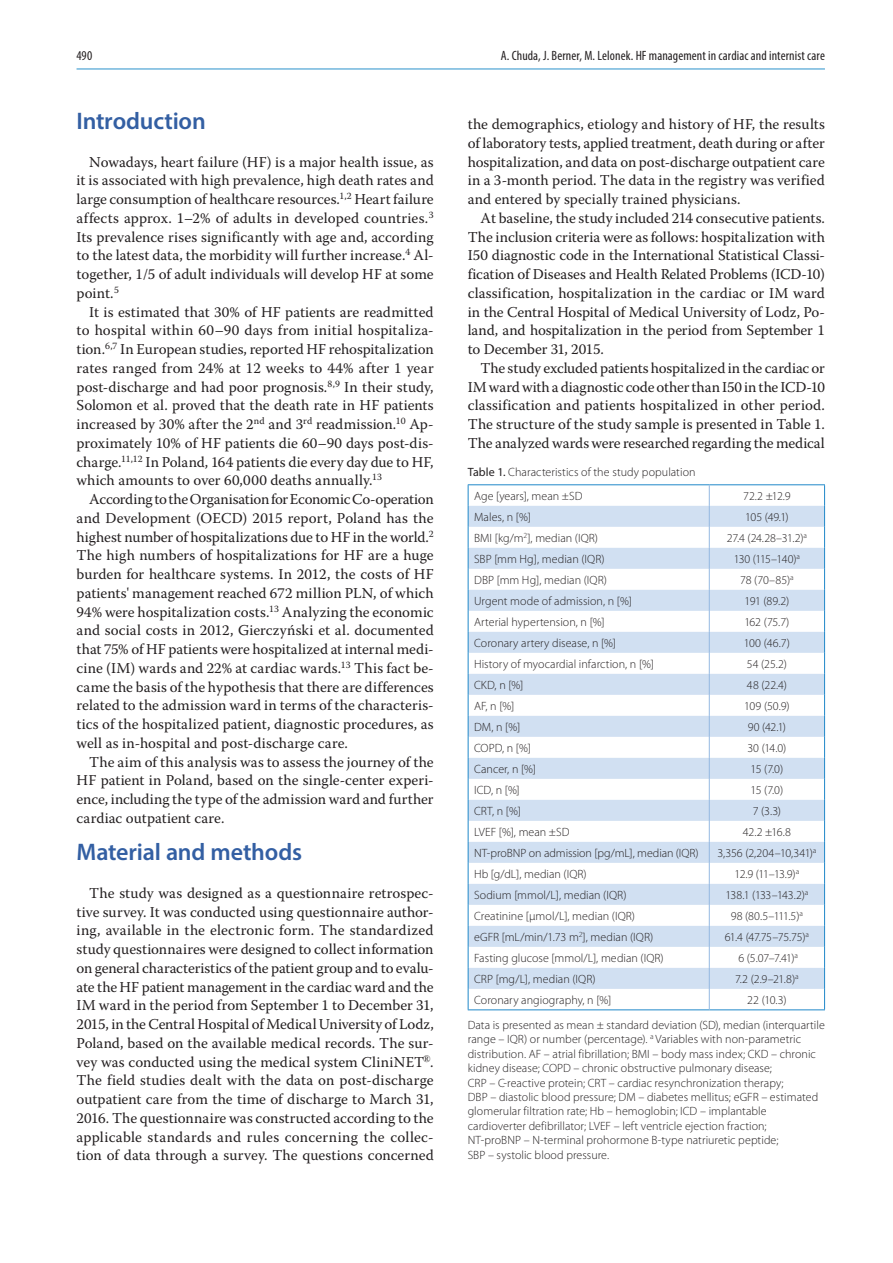
<style>
.page{position:relative;width:893px;height:1263px;background:#fff}
.page>*{position:absolute;margin:0;border:0;box-sizing:border-box;transform-origin:0 0}
.Nagłówek_I_st{font:600 24px "Myriad Pro";letter-spacing:-.005em;color:#335fa3}
.Tekst_główny{font:15px/18.8px "Warnock Pro";color:#231f20;text-align:justify}
.Pagina{font:condensed 13.5px "Myriad Pro";letter-spacing:.005em;color:#231f20}
.Podpis_tabeli{font:300 12px/14.4px "Myriad Pro";letter-spacing:.005em;color:#231f20}
.Boczek{font:300 12px "Myriad Pro";letter-spacing:.005em;color:#231f20}
.Komórka{font:300 12px "Myriad Pro";letter-spacing:-.025em;color:#231f20}
.Tytuł_tabeli{font:300 12px "Myriad Pro";letter-spacing:.01em;color:#231f20}
.Komórka-2{font:300 12px "Myriad Pro";letter-spacing:-.005em;color:#231f20}
.Komórka-3{font:300 12px "Myriad Pro";letter-spacing:-.055em;color:#231f20}
.s1{font-weight:400}
</style>
<div class="page">
<hr style="left:77px;top:68px;width:748px;height:2px;background:#71b6dd">
<svg style="left:469px;top:506px;width:355px;height:483px;fill:#d6e3f3"></svg>
<hr style="left:468px;top:484px;width:241px;height:1px;background:#2088c9">
<hr style="left:709px;top:484px;width:116px;height:1px;background:#2088c9">
<svg style="left:468px;top:485px;width:1px;height:524px"></svg>
<svg style="left:824px;top:485px;width:1px;height:524px"></svg>
<hr style="left:468px;top:1009px;width:241px;height:1px;background:#2088c9">
<hr style="left:709px;top:1009px;width:116px;height:1px;background:#2088c9">
<svg style="left:709px;top:485px;width:1px;height:524px"></svg>
<p class="Pagina" style="left:77px;top:47px;width:17px">490</p>
<p class="Pagina" style="left:501px;top:47px;width:326px">A. Chuda, J. Berner, M. Lelonek. HF management in cardiac and internist care</p>
<p class="Nagłówek_I_st" style="left:77px;top:106px;width:131px">Introduction</p>
<p class="Tekst_główny" style="left:77px;top:152px;width:359px;text-indent:13px">Nowadays, heart failure (HF) is a major health issue, as it is associated with high prevalence, high death rates and large consumption of healthcare resources.<sup>1,2</sup> Heart failure affects approx. 1–2% of adults in developed countries.<sup>3<br></sup>Its prevalence rises significantly with age and, according to the latest data, the morbidity will further increase.<sup>4</sup> Al&shy;together, 1/5 of adult individuals will develop HF at some point.<sup>5</sup></p>
<p class="Tekst_główny" style="left:77px;top:302px;width:359px;text-indent:13px">It is estimated that 30% of HF patients are readmitted to hospital within 60–90 days from initial hospitaliza&shy;tion.<sup>6,7</sup> In European studies, reported HF rehospitalization rates ranged from 24% at 12 weeks to 44% after 1 year post-discharge and had poor prognosis.<sup>8,9</sup> In their study, Solomon et al. proved that the death rate in HF patients increased by 30% after the 2<sup>nd</sup> and 3<sup>rd</sup> readmission.<sup>10</sup> Ap&shy;proximately 10% of HF patients die 60–90 days post-dis&shy;charge.<sup>11,12</sup> In Poland, 164 patients die every day due to HF, which amounts to over 60,000 deaths annually.<sup>13</sup></p>
<p class="Tekst_główny" style="left:77px;top:489px;width:359px;text-indent:13px">According to the Organisation for Economic Co-operation and Development (OECD) 2015 report, Poland has the highest number of hospitalizations due to HF in the world.<sup>2<br></sup>The high numbers of hospitalizations for HF are a huge burden for healthcare systems. In 2012, the costs of HF patients' management reached 672 million PLN, of which 94% were hospitalization costs.<sup>13</sup> Analyzing the economic and social costs in 2012, Gierczyński et al. documented that 75% of HF patients were hospitalized at internal medi&shy;cine (IM) wards and 22% at cardiac wards.<sup>13</sup> This fact be&shy;came the basis of the hypothesis that there are differences related to the admission ward in terms of the characteris&shy;tics of the hospitalized patient, diagnostic procedures, as well as in-hospital and post-discharge care.</p>
<p class="Tekst_główny" style="left:77px;top:752px;width:359px;text-indent:13px">The aim of this analysis was to assess the journey of the HF patient in Poland, based on the single-center experi&shy;ence, including the type of the admission ward and further cardiac outpatient care.</p>
<p class="Nagłówek_I_st" style="left:77px;top:837px;width:227px">Material and methods</p>
<p class="Tekst_główny" style="left:77px;top:883px;width:359px;text-indent:13px">The study was designed as a questionnaire retrospec&shy;tive survey. It was conducted using questionnaire author&shy;ing, available in the electronic form. The standardized study questionnaires were designed to collect information on general characteristics of the patient group and to evalu&shy;ate the HF patient management in the cardiac ward and the IM ward in the period from September 1 to December 31, 2015, in the Central Hospital of Medical University of Lodz, Poland, based on the available medical records. The sur&shy;vey was conducted using the medical system CliniNET<sup>®</sup>.<br>The field studies dealt with the data on post-discharge outpatient care from the time of discharge to March 31, 2016. The questionnaire was constructed according to the applicable standards and rules concerning the collec&shy;tion of data through a survey. The questions concerned</p>
<p class="Tekst_główny" style="left:468px;top:114px;width:359px">the demographics, etiology and history of HF, the results of laboratory tests, applied treatment, death during or after hospitalization, and data on post-discharge outpatient care in a 3-month period. The data in the registry was verified and entered by specially trained physicians.</p>
<p class="Tekst_główny" style="left:468px;top:208px;width:359px;text-indent:13px">At baseline, the study included 214 consecutive patients.<br>The inclusion criteria were as follows: hospitalization with I50 diagnostic code in the International Statistical Classi&shy;fication of Diseases and Health Related Problems (ICD-10) classification, hospitalization in the cardiac or IM ward in the Central Hospital of Medical University of Lodz, Po&shy;land, and hospitalization in the period from September 1 to December 31, 2015.</p>
<p class="Tekst_główny" style="left:468px;top:358px;width:359px;text-indent:13px">The study excluded patients hospitalized in the cardiac or IM ward with a diagnostic code other than I50 in the ICD-10 classification and patients hospitalized in other period.<br>The structure of the study sample is presented in Table 1.<br>The analyzed wards were researched regarding the medical</p>
<p class="Tytuł_tabeli" style="left:468px;top:465px;width:229px"><span class="s1">Table 1.</span> Characteristics of the study population</p>
<p class="Boczek" style="left:474px;top:489px;width:110px">Age [years], mean ±SD</p>
<p class="Komórka" style="left:743px;top:489px;width:49px">72.2 ±12.9</p>
<p class="Boczek" style="left:474px;top:510px;width:58px">Males, n [%]</p>
<p class="Komórka" style="left:745px;top:510px;width:45px">105 (49.1)</p>
<p class="Boczek" style="left:474px;top:531px;width:125px">BMI [kg/m<sup>2</sup>], median (IQR)</p>
<p class="Komórka" style="left:727px;top:531px;width:82px">27.4 (24.28–31.2)<sup>a</sup></p>
<p class="Boczek" style="left:474px;top:552px;width:132px">SBP [mm Hg], median (IQR)</p>
<p class="Komórka-3" style="left:734px;top:552px;width:68px">130 (115–140)<sup>a</sup></p>
<p class="Boczek" style="left:474px;top:573px;width:134px">DBP [mm Hg], median (IQR)</p>
<p class="Komórka" style="left:740px;top:573px;width:55px">78 (70–85)<sup>a</sup></p>
<p class="Boczek" style="left:474px;top:594px;width:159px">Urgent mode of admission, n [%]</p>
<p class="Komórka" style="left:745px;top:594px;width:46px">191 (89.2)</p>
<p class="Boczek" style="left:474px;top:615px;width:132px">Arterial hypertension, n [%]</p>
<p class="Komórka" style="left:744px;top:615px;width:47px">162 (75.7)</p>
<p class="Boczek" style="left:474px;top:636px;width:143px">Coronary artery disease, n [%]</p>
<p class="Komórka" style="left:744px;top:636px;width:48px">100 (46.7)</p>
<p class="Boczek" style="left:474px;top:657px;width:181px">History of myocardial infarction, n [%]</p>
<p class="Komórka" style="left:747px;top:657px;width:42px">54 (25.2)</p>
<p class="Boczek" style="left:474px;top:678px;width:51px">CKD, n [%]</p>
<p class="Komórka" style="left:747px;top:678px;width:41px">48 (22.4)</p>
<p class="Boczek" style="left:474px;top:699px;width:42px">AF, n [%]</p>
<p class="Komórka" style="left:744px;top:699px;width:47px">109 (50.9)</p>
<p class="Boczek" style="left:474px;top:720px;width:48px">DM, n [%]</p>
<p class="Komórka" style="left:748px;top:720px;width:40px">90 (42.1)</p>
<p class="Boczek" style="left:474px;top:741px;width:58px">COPD, n [%]</p>
<p class="Komórka" style="left:747px;top:741px;width:40px">30 (14.0)</p>
<p class="Boczek" style="left:474px;top:762px;width:63px">Cancer, n [%]</p>
<p class="Komórka" style="left:751px;top:762px;width:34px">15 (7.0)</p>
<p class="Boczek" style="left:474px;top:783px;width:47px">ICD, n [%]</p>
<p class="Komórka" style="left:751px;top:783px;width:34px">15 (7.0)</p>
<p class="Boczek" style="left:474px;top:804px;width:48px">CRT, n [%]</p>
<p class="Komórka" style="left:753px;top:804px;width:30px">7 (3.3)</p>
<p class="Boczek" style="left:474px;top:825px;width:97px">LVEF [%], mean ±SD</p>
<p class="Komórka" style="left:743px;top:825px;width:49px">42.2 ±16.8</p>
<p class="Boczek" style="left:474px;top:846px;width:226px">NT-proBNP on admission [pg/mL], median (IQR)</p>
<p class="Komórka-2" style="left:717px;top:846px;width:100px">3,356 (2,204–10,341)<sup>a</sup></p>
<p class="Boczek" style="left:474px;top:867px;width:114px">Hb [g/dL], median (IQR)</p>
<p class="Komórka" style="left:735px;top:867px;width:66px">12.9 (11–13.9)<sup>a</sup></p>
<p class="Boczek" style="left:474px;top:888px;width:154px">Sodium [mmol/L], median (IQR)</p>
<p class="Komórka" style="left:725px;top:888px;width:84px">138.1 (133–143.2)<sup>a</sup></p>
<p class="Boczek" style="left:474px;top:909px;width:162px">Creatinine [μmol/L], median (IQR)</p>
<p class="Komórka" style="left:731px;top:909px;width:74px">98 (80.5–111.5)<sup>a</sup></p>
<p class="Boczek" style="left:474px;top:930px;width:181px">eGFR [mL/min/1.73 m<sup>2</sup>], median (IQR)</p>
<p class="Komórka" style="left:725px;top:930px;width:86px">61.4 (47.75–75.75)<sup>a</sup></p>
<p class="Boczek" style="left:474px;top:951px;width:191px">Fasting glucose [mmol/L], median (IQR)</p>
<p class="Komórka" style="left:738px;top:951px;width:61px">6 (5.07–7.41)<sup>a</sup></p>
<p class="Boczek" style="left:474px;top:972px;width:123px">CRP [mg/L], median (IQR)</p>
<p class="Komórka" style="left:735px;top:972px;width:65px">7.2 (2.9–21.8)<sup>a</sup></p>
<p class="Boczek" style="left:474px;top:993px;width:139px">Coronary angiography, n [%]</p>
<p class="Komórka" style="left:747px;top:993px;width:41px">22 (10.3)</p>
<p class="Podpis_tabeli" style="left:468px;top:1017px;width:359px">Data is presented as mean ± standard deviation (SD), median (interquartile range – IQR) or number (percentage). <sup>a</sup> Variables with non-parametric distribution. AF – atrial fibrillation; BMI – body mass index; CKD – chronic kidney disease; COPD – chronic obstructive pulmonary disease;<br>CRP – C-reactive protein; CRT – cardiac resynchronization therapy;<br>DBP – diastolic blood pressure; DM – diabetes mellitus; eGFR – estimated glomerular filtration rate; Hb – hemoglobin; ICD – implantable cardioverter defibrillator; LVEF – left ventricle ejection fraction;<br>NT-proBNP – N-terminal prohormone B-type natriuretic peptide;<br>SBP – systolic blood pressure.</p>
</div>
